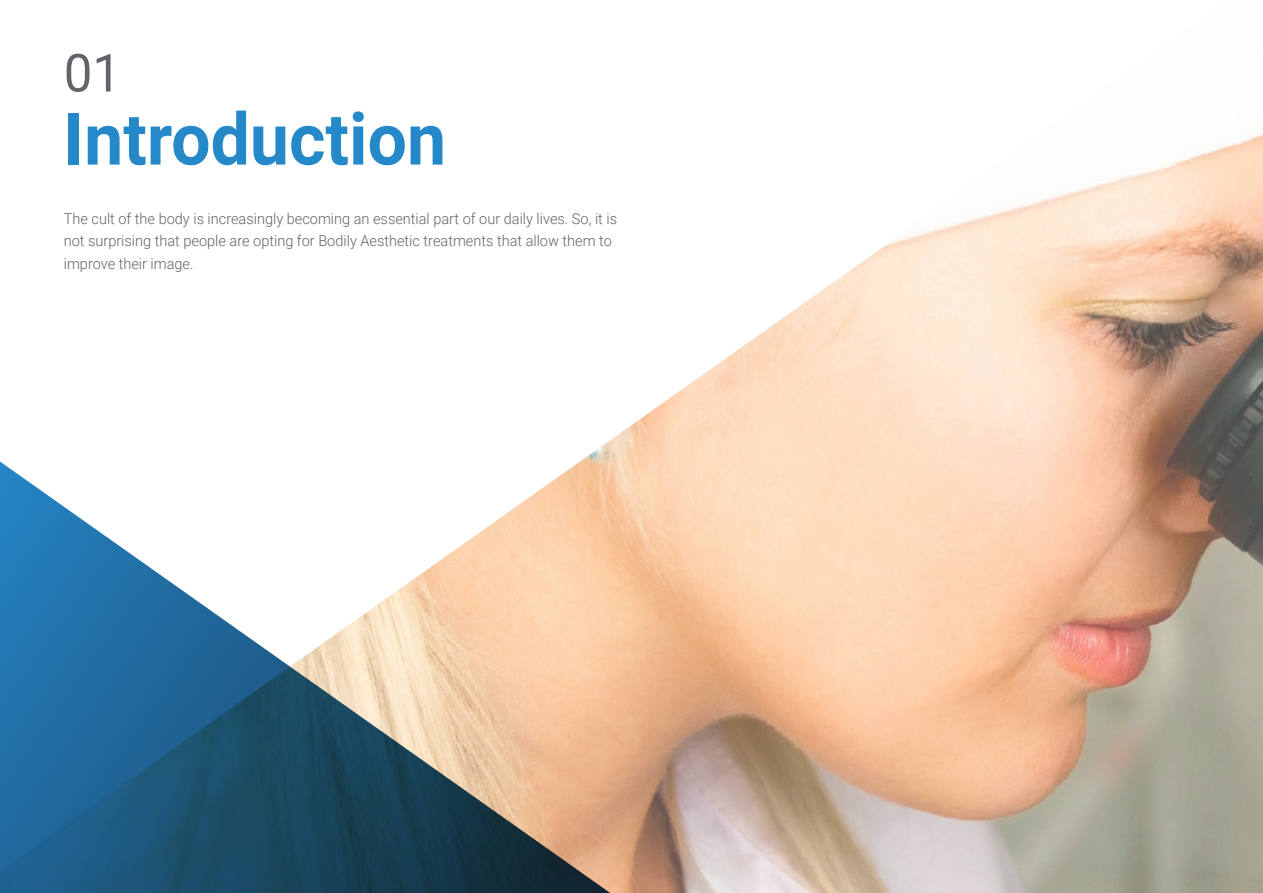
<style>
.page{position:relative;width:1263px;height:893px;background:#fff}
.page>*{position:absolute;margin:0;border:0;box-sizing:border-box;transform-origin:0 0}
.t1{font:700 72px "Roboto";color:#2488c9}
.t2{font:52.5px "Roboto";color:#61646a}
.t3{font:300 15px/22.5px "Roboto";color:#61646a}
</style>
<div class="page">
<img style="left:602px;top:133px;width:661px;height:760px">
<svg style="left:0;top:446px;width:640px;height:447px"></svg>
<h2 class="t2" style="left:64px;top:36px;width:59px">01</h2>
<h1 class="t1" style="left:64px;top:89px;width:384px">Introduction</h1>
<p class="t3" style="left:64px;top:207px;width:555px">The cult of the body is increasingly becoming an essential part of our daily lives. So, it is not surprising that people are opting for Bodily Aesthetic treatments that allow them to improve their image.</p>
</div>
